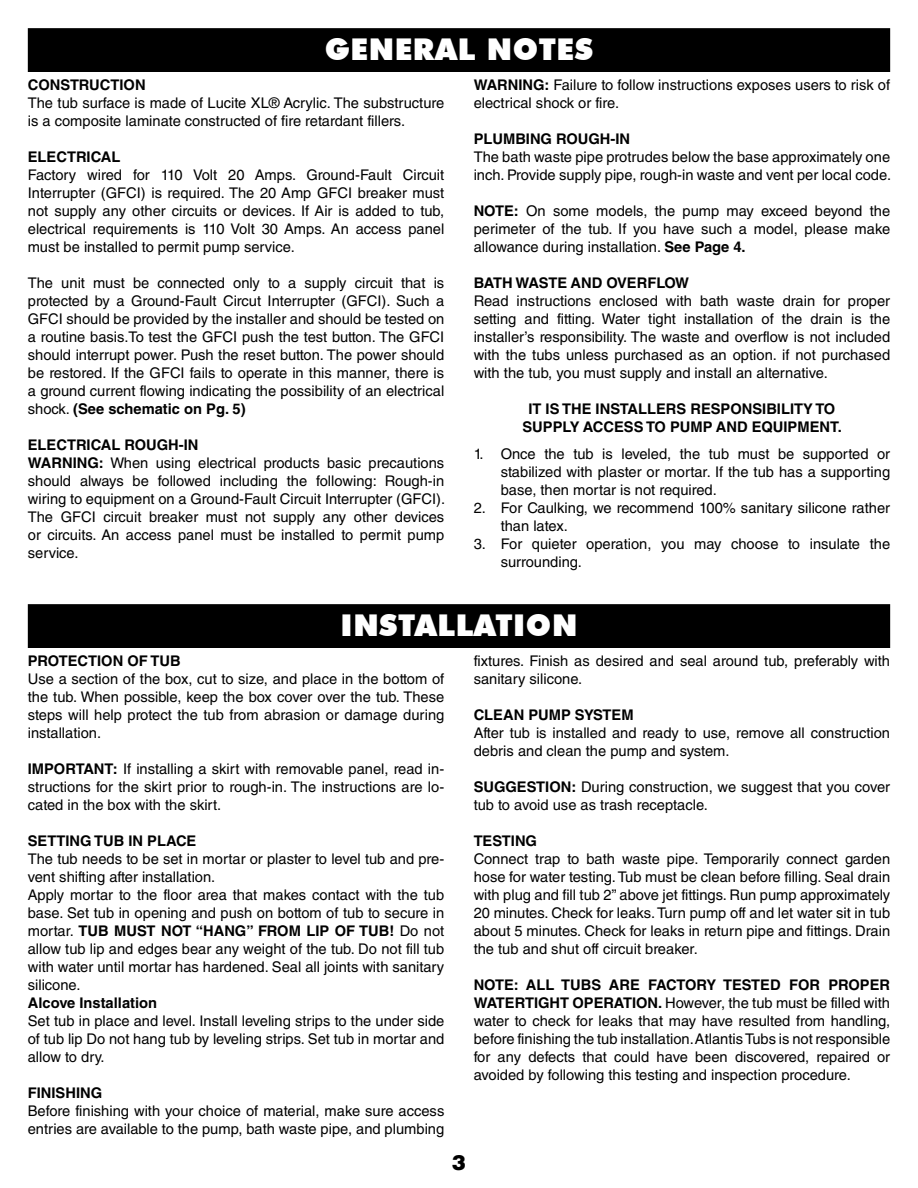
<style>
.page{position:relative;width:918px;height:1188px;background:#fff}
.page>*{position:absolute;margin:0;border:0;box-sizing:border-box;transform-origin:0 0}
.t1{font:900 30px "Futura BT";letter-spacing:.02em;color:#fff}
.t2{font:900 21px "Helvetica LT Std";color:#000}
.t3{font:14.7px/18px "Helvetica LT Std";color:#000}
.t4{font:700 14.7px/18px "Helvetica LT Std";color:#000;text-align:center}
.s1{font-weight:700}
</style>
<div class="page">
<div style="left:29px;top:29px;width:860px;height:42px;background:#000"></div>
<div style="left:28px;top:28px;width:862px;height:44px;border:2px solid #000"></div>
<div style="left:29px;top:605px;width:860px;height:42px;background:#000"></div>
<div style="left:28px;top:604px;width:862px;height:44px;border:2px solid #000"></div>
<h1 class="t1" style="left:325px;top:31px;width:270px">GENERAL NOTES</h1>
<p class="t4" style="left:28px;top:76px;width:119px">CONSTRUCTION</p>
<p class="t3" style="left:28px;top:94px;width:418px">The tub surface is made of Lucite XL® Acrylic. The substructure is a composite laminate constructed of fire retardant fillers.</p>
<p class="t4" style="left:28px;top:148px;width:94px">ELECTRICAL</p>
<p class="t3" style="left:28px;top:166px;width:418px;text-align:justify">Factory wired for 110 Volt 20 Amps. Ground-Fault Circuit Interrupter (GFCI) is required. The 20 Amp GFCI breaker must not supply any other circuits or devices. If Air is added to tub, electrical requirements is 110 Volt 30 Amps. An access panel must be installed to permit pump service.</p>
<p class="t3" style="left:28px;top:274px;width:418px;text-align:justify">The unit must be connected only to a supply circuit that is protected by a Ground-Fault Circut Interrupter (GFCI). Such a GFCI should be provided by the installer and should be tested on a routine basis.To test the GFCI push the test button. The GFCI should interrupt power. Push the reset button. The power should be restored. If the GFCI fails to operate in this manner, there is a ground current flowing indicating the possibility of an electrical shock. <span class="s1">(See schematic on Pg. 5)</span></p>
<p class="t3" style="left:28px;top:436px;width:419px"><span class="s1">ELECTRICAL ROUGH-IN<br>WARNING:</span> When using electrical products basic precautions should always be followed including the following: Rough-in wiring to equipment on a Ground-Fault Circuit Interrupter (GFCI).<br>The GFCI circuit breaker must not supply any other devices or circuits. An access panel must be installed to permit pump service.</p>
<p class="t3" style="left:474px;top:76px;width:418px"><span class="s1">WARNING:</span> Failure to follow instructions exposes users to risk of electrical shock or fire.</p>
<p class="t4" style="left:474px;top:129px;width:158px">PLUMBING ROUGH-IN</p>
<p class="t3" style="left:474px;top:148px;width:419px">The bath waste pipe protrudes below the base approximately one inch. Provide supply pipe, rough-in waste and vent per local code.</p>
<p class="t3" style="left:474px;top:202px;width:418px;text-align:justify"><span class="s1">NOTE:</span> On some models, the pump may exceed beyond the perimeter of the tub. If you have such a model, please make allowance during installation. <span class="s1">See Page 4.</span></p>
<p class="t4" style="left:474px;top:273px;width:217px">BATH WASTE AND OVERFLOW</p>
<p class="t3" style="left:474px;top:292px;width:418px;text-align:justify">Read instructions enclosed with bath waste drain for proper setting and fitting. Water tight installation of the drain is the installer’s responsibility. The waste and overflow is not included with the tubs unless purchased as an option. if not purchased with the tub, you must supply and install an alternative.</p>
<p class="t4" style="left:522px;top:399px;width:321px">IT IS THE INSTALLERS RESPONSIBILITY TO<br>SUPPLY ACCESS TO PUMP AND EQUIPMENT.</p>
<p class="t3" style="left:501px;top:445px;width:391px;text-align:justify;text-indent:-27px">1. Once the tub is leveled, the tub must be supported or stabilized with plaster or mortar. If the tub has a supporting base, then mortar is not required.</p>
<p class="t3" style="left:501px;top:499px;width:391px;text-indent:-27px">2. For Caulking, we recommend 100% sanitary silicone rather than latex.</p>
<p class="t3" style="left:501px;top:535px;width:391px;text-indent:-27px">3. For quieter operation, you may choose to insulate the surrounding.</p>
<h1 class="t1" style="left:341px;top:607px;width:238px">INSTALLATION</h1>
<p class="t4" style="left:28px;top:652px;width:154px">PROTECTION OF TUB</p>
<p class="t3" style="left:28px;top:670px;width:418px;text-align:justify">Use a section of the box, cut to size, and place in the bottom of the tub. When possible, keep the box cover over the tub. These steps will help protect the tub from abrasion or damage during installation.</p>
<p class="t3" style="left:28px;top:760px;width:418px;text-align:justify"><span class="s1">IMPORTANT:</span> If installing a skirt with removable panel, read in&shy;structions for the skirt prior to rough-in. The instructions are lo&shy;cated in the box with the skirt.</p>
<p class="t4" style="left:28px;top:832px;width:170px">SETTING TUB IN PLACE</p>
<p class="t3" style="left:28px;top:850px;width:418px">The tub needs to be set in mortar or plaster to level tub and pre&shy;vent shifting after installation.<br>Apply mortar to the floor area that makes contact with the tub base. Set tub in opening and push on bottom of tub to secure in mortar. <span class="s1">TUB MUST NOT “HANG” FROM LIP OF TUB!</span> Do not allow tub lip and edges bear any weight of the tub. Do not fill tub with water until mortar has hardened. Seal all joints with sanitary silicone.</p>
<p class="t4" style="left:28px;top:994px;width:131px">Alcove Installation</p>
<p class="t3" style="left:28px;top:1012px;width:418px;text-align:justify">Set tub in place and level. Install leveling strips to the under side of tub lip Do not hang tub by leveling strips. Set tub in mortar and allow to dry.</p>
<p class="t4" style="left:28px;top:1084px;width:76px">FINISHING</p>
<p class="t3" style="left:28px;top:1102px;width:418px">Before finishing with your choice of material, make sure access entries are available to the pump, bath waste pipe, and plumbing</p>
<h2 class="t2" style="left:452px;top:1149px;width:16px">3</h2>
<p class="t3" style="left:474px;top:652px;width:418px">fixtures. Finish as desired and seal around tub, preferably with sanitary silicone.</p>
<p class="t4" style="left:474px;top:706px;width:161px">CLEAN PUMP SYSTEM</p>
<p class="t3" style="left:474px;top:724px;width:418px">After tub is installed and ready to use, remove all construction debris and clean the pump and system.</p>
<p class="t3" style="left:474px;top:778px;width:418px"><span class="s1">SUGGESTION:</span> During construction, we suggest that you cover tub to avoid use as trash receptacle.</p>
<p class="t4" style="left:474px;top:831px;width:65px">TESTING</p>
<p class="t3" style="left:474px;top:850px;width:418px;text-align:justify">Connect trap to bath waste pipe. Temporarily connect garden hose for water testing. Tub must be clean before filling. Seal drain with plug and fill tub 2” above jet fittings. Run pump approximately 20 minutes. Check for leaks. Turn pump off and let water sit in tub about 5 minutes. Check for leaks in return pipe and fittings. Drain the tub and shut off circuit breaker.</p>
<p class="t3" style="left:474px;top:976px;width:418px;text-align:justify"><span class="s1">NOTE: ALL TUBS ARE FACTORY TESTED FOR PROPER WATERTIGHT OPERATION.</span> However, the tub must be filled with water to check for leaks that may have resulted from handling, before finishing the tub installation. Atlantis Tubs is not responsible for any defects that could have been discovered, repaired or avoided by following this testing and inspection procedure.</p>
</div>
